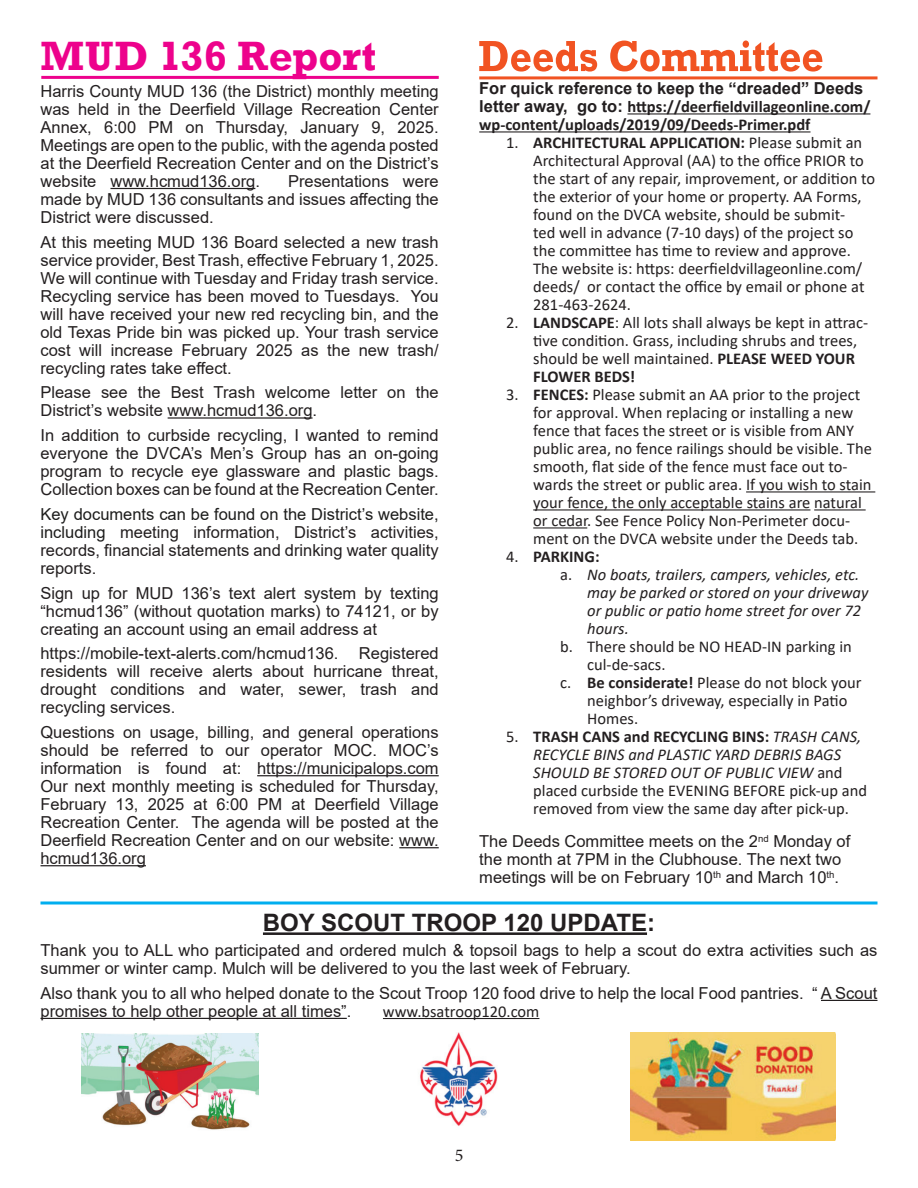
<style>
.page{position:relative;width:918px;height:1188px;background:#fff}
.page>*{position:absolute;margin:0;border:0;box-sizing:border-box;transform-origin:0 0}
.t1{font:700 42px "Rockwell";letter-spacing:.005em;color:#ed028c}
.t2{font:700 24px "Arial";color:#231f20}
.t3{font:18px "Minion Pro";color:#231f20}
.t4{font:16.5px/18px "Arial";color:#231f20;text-align:justify}
.t5{font:16.5px/18px "Calibri";color:#231f20}
.t6{font:italic 16.5px "Calibri";color:#231f20}
.t7{font:700 16.5px/18px "Calibri";color:#231f20}
.t8{font:700 16.5px "Arial";color:#231f20}
.s1{font-family:"Arial"}
.s2{font-weight:700}
.s3{font-weight:400}
.s4{font-style:normal}
.s5{font-style:italic}
.s6{color:#1d1d1c}
</style>
<div class="page">
<svg style="left:479px;top:41px;width:343px;height:31px"></svg>
<hr style="left:479px;top:76px;width:399px;height:3px;background:#f15322">
<hr style="left:41px;top:76px;width:398px;height:3px;background:#ed028c">
<hr style="left:110px;top:188px;width:145px;height:1px;background:#231f20">
<hr style="left:168px;top:417px;width:145px;height:2px;background:#231f20">
<hr style="left:257px;top:775px;width:182px;height:1px;background:#231f20">
<hr style="left:399px;top:847px;width:40px;height:1px;background:#231f20">
<hr style="left:40px;top:865px;width:106px;height:1px;background:#231f20">
<hr style="left:627px;top:113px;width:243px;height:2px;background:#231f20">
<hr style="left:479px;top:131px;width:332px;height:2px;background:#231f20">
<hr style="left:746px;top:491px;width:129px;height:2px;background:#231f20">
<hr style="left:533px;top:509px;width:277px;height:2px;background:#231f20">
<hr style="left:814px;top:509px;width:52px;height:2px;background:#231f20">
<hr style="left:533px;top:527px;width:54px;height:2px;background:#231f20">
<hr style="left:263px;top:932px;width:384px;height:3px;background:#231f20">
<hr style="left:821px;top:1000px;width:56px;height:1px;background:#231f20">
<hr style="left:40px;top:1018px;width:307px;height:1px;background:#231f20">
<hr style="left:383px;top:1018px;width:156px;height:1px;background:#231f20">
<img style="left:420px;top:1032px;width:78px;height:94px">
<img style="left:81px;top:1033px;width:178px;height:97px">
<img style="left:631px;top:1032px;width:205px;height:109px">
<hr style="left:40px;top:902px;width:838px;height:2px;background:#00aeef">
<h1 class="t1" style="left:40px;top:30px;width:337px">MUD 136 Report</h1>
<p class="t4" style="left:40px;top:82px;width:400px">Harris County MUD 136 (the District) monthly meeting was held in the Deerfield Village Recreation Center Annex, 6:00 PM on Thursday, January 9, 2025.<br>Meetings are open to the public, with the agenda posted at the Deerfield Recreation Center and on the District’s website www.hcmud136.org.</p>
<p class="t8" style="left:479px;top:77px;width:386px">For quick reference to keep the “dreaded” Deeds</p>
<p class="t7" style="left:479px;top:97px;width:393px"><span class="s1">letter away, go to:</span> https://deerfieldvillageonline.com/ wp-content/uploads/2019/09/Deeds-Primer.pdf</p>
<p class="t5" style="left:533px;top:133px;width:343px;text-indent:-27px">1. <span class="s2">ARCHITECTURAL APPLICATION:</span> Please submit an Architectural Approval (AA) to the office PRIOR to the start of any repair, improvement, or addition to the exterior of your home or property. AA Forms, found on the DVCA website, should be submit-<br>ted well in advance (7-10 days) of the project so the committee has time to review and approve.<br>The website is: https: deerfieldvillageonline.com/ deeds/ or contact the office by email or phone at 281-463-2624.</p>
<p class="t5" style="left:533px;top:313px;width:336px;text-indent:-27px">2. <span class="s2">LANDSCAPE</span>: All lots shall always be kept in attrac&shy;tive condition. Grass, including shrubs and trees, should be well maintained. <span class="s2">PLEASE WEED YOUR FLOWER BEDS!</span></p>
<p class="t5" style="left:533px;top:385px;width:340px;text-indent:-27px">3. <span class="s2">FENCES:</span> Please submit an AA prior to the project for approval. When replacing or installing a new fence that faces the street or is visible from ANY public area, no fence railings should be visible. The smooth, flat side of the fence must face out to&shy;wards the street or public area. If you wish to stain your fence, the only acceptable stains are natural or cedar. See Fence Policy Non-Perimeter docu&shy;ment on the DVCA website under the Deeds tab.</p>
<p class="t7" style="left:506px;top:547px;width:95px"><span class="s3">4.</span> PARKING:</p>
<p class="t6" style="left:560px;top:563px;width:301px"><span class="s4">a.</span> No boats, trailers, campers, vehicles, etc.</p>
<p class="t6" style="left:587px;top:581px;width:283px">may be parked or stored on your driveway</p>
<p class="t6" style="left:587px;top:599px;width:276px">or public or patio home street for over 72</p>
<p class="t6" style="left:587px;top:617px;width:43px">hours.</p>
<p class="t5" style="left:560px;top:637px;width:293px">b. There should be NO HEAD-IN parking in</p>
<p class="t5" style="left:587px;top:655px;width:80px">cul-de-sacs.</p>
<p class="t5" style="left:560px;top:673px;width:303px">c. <span class="s2">Be considerate!</span> Please do not block your</p>
<p class="t5" style="left:587px;top:691px;width:262px">neighbor’s driveway, especially in Patio</p>
<p class="t5" style="left:587px;top:709px;width:52px">Homes.</p>
<p class="t5" style="left:533px;top:727px;width:335px;text-indent:-27px">5. <span class="s2">TRASH CANS and RECYCLING BINS:</span> <span class="s5">TRASH CANS, RECYCLE BINS and PLASTIC YARD DEBRIS BAGS SHOULD BE STORED OUT OF PUBLIC VIEW</span> and placed curbside the EVENING BEFORE pick-up and removed from view the same day after pick-up.</p>
<p class="t4" style="left:479px;top:832px;width:373px;text-align:left">The Deeds Committee meets on the 2<sup>nd</sup> Monday of the month at 7PM in the Clubhouse. The next two meetings will be on February 10<sup>th</sup> and March 10<sup>th</sup>.</p>
<h2 class="t2" style="left:263px;top:906px;width:394px">BOY SCOUT TROOP 120 UPDATE:</h2>
<p class="t4" style="left:40px;top:941px;width:838px">Thank you to ALL who participated and ordered mulch &amp; topsoil bags to help a scout do extra activities such as summer or winter camp. Mulch will be delivered to you the last week of February.</p>
<p class="t4" style="left:40px;top:984px;width:839px">Also thank you to all who helped donate to the Scout Troop 120 food drive to help the local Food pantries. “ A Scout promises to help other people at all times”.</p>
<p class="t4" style="left:40px;top:172px;width:400px;text-indent:248px">Presentations were made by MUD 136 consultants and issues affecting the District were discussed.</p>
<p class="t4" style="left:40px;top:233px;width:400px">At this meeting MUD 136 Board selected a new trash service provider, Best Trash, effective February 1, 2025.<br>We will continue with Tuesday and Friday trash service.<br>Recycling service has been moved to Tuesdays. You will have received your new red recycling bin, and the old Texas Pride bin was picked up. Your trash service cost will increase February 2025 as the new trash/ recycling rates take effect.</p>
<p class="t4" style="left:40px;top:383px;width:400px">Please see the Best Trash welcome letter on the<br>District’s website www.hcmud136.org.</p>
<p class="t4" style="left:40px;top:426px;width:400px">In addition to curbside recycling, I wanted to remind everyone the DVCA’s Men’s Group has an on-going program to recycle eye glassware and plastic bags.<br>Collection boxes can be found at the Recreation Center.</p>
<p class="t4" style="left:40px;top:505px;width:400px"><span class="s6">Key documents can be found on the District’s website, including</span> meeting information, District’s activities, records, financial statements and drinking water quality reports.</p>
<p class="t4" style="left:40px;top:584px;width:400px">Sign up for MUD 136’s text alert system by texting “hcmud136” (without quotation marks) to 74121, or by creating an account using an email address at</p>
<p class="t4" style="left:40px;top:644px;width:400px">https://mobile-text-alerts.com/hcmud136. Registered residents will receive alerts about hurricane threat, drought conditions and water, sewer, trash and recycling services.</p>
<p class="t4" style="left:40px;top:723px;width:400px">Questions on usage, billing, and general operations should be referred to our operator MOC. MOC’s information is found at: https://municipalops.com Our next monthly meeting is scheduled for Thursday, February 13, 2025 at 6:00 PM at Deerfield Village Recreation Center. The agenda will be posted at the Deerfield Recreation Center and on our website: www. hcmud136.org</p>
<p class="t5" style="left:383px;top:1002px;width:158px">www.bsatroop120.com</p>
<p class="t3" style="left:455px;top:1143px;width:10px">5</p>
</div>
